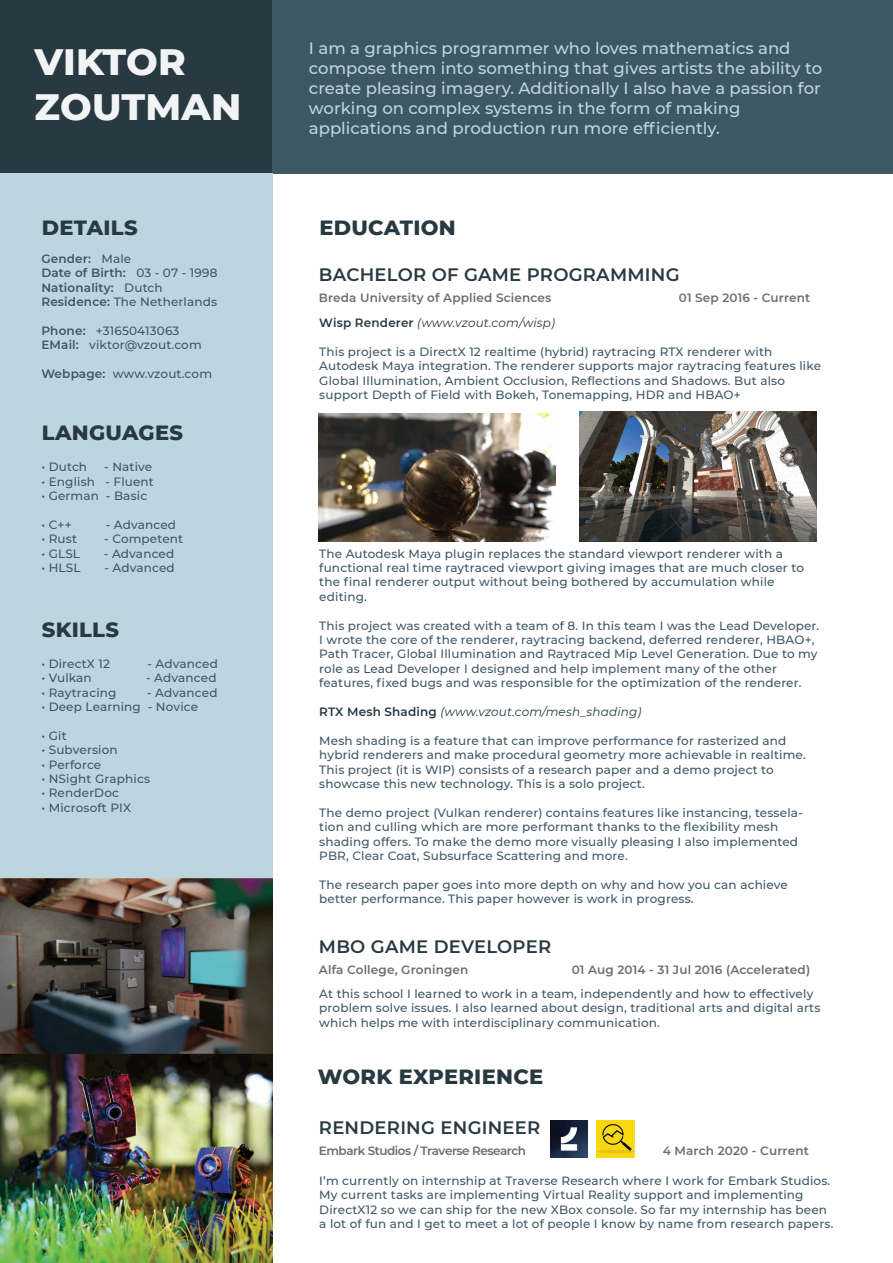
<style>
.page{position:relative;width:893px;height:1263px;background:#fff}
.page>*{position:absolute;margin:0;border:0;box-sizing:border-box;transform-origin:0 0}
.t1{font:800 37.5px/45px "Montserrat";letter-spacing:.005em;color:#f2f3f4}
.t2{font:800 21px "Montserrat";letter-spacing:.015em;color:#293941}
.t3{font:600 18px "Montserrat";letter-spacing:.015em;color:#293941}
.t4{font:500 16.5px/19.8px "Montserrat";color:#bdd5df}
.t5{font:500 12px/14.4px "Montserrat";letter-spacing:.015em;color:#3e5765}
.t6{font:600 12px "Montserrat";letter-spacing:.015em;color:#6c6d70}
.t7{font:600 12px/14.4px "Montserrat";letter-spacing:.015em;color:#3e5765}
.t8{font:italic 12px "Montserrat";letter-spacing:.015em;color:#293941}
.t9{font:600 12px "Montserrat";letter-spacing:-.04em;color:#6c6d70}
.s1{font-weight:500}
.s2{font-weight:600}
.s3{font-weight:600;font-style:normal}
</style>
<div class="page">
<div style="left:0;top:0;width:273px;height:174px;background:#293941"></div>
<div style="left:273px;top:0;width:620px;height:174px;background:#3e5765"></div>
<div style="left:0;top:174px;width:273px;height:1089px;background:#bdd5df"></div>
<img style="left:319px;top:413px;width:237px;height:128px">
<img style="left:580px;top:412px;width:237px;height:129px">
<img style="left:0;top:878px;width:273px;height:384px">
<img style="left:550px;top:1120px;width:38px;height:38px">
<img style="left:596px;top:1120px;width:39px;height:38px">
<h1 class="t1" style="left:35px;top:37px;width:208px">VIKTOR<br>ZOUTMAN</h1>
<h2 class="t2" style="left:42px;top:212px;width:97px">DETAILS</h2>
<p class="t7" style="left:41px;top:251px;width:177px">Gender: <span class="s1">Male<br></span>Date of Birth: <span class="s1">03 - 07 - 1998<br></span>Nationality: <span class="s1">Dutch<br></span>Residence: <span class="s1">The Netherlands</span></p>
<p class="t5" style="left:41px;top:323px;width:162px"><span class="s2">Phone:</span> +31650413063<br><span class="s2">EMail:</span> viktor@vzout.com</p>
<p class="t5" style="left:41px;top:366px;width:172px"><span class="s2">Webpage:</span> www.vzout.com</p>
<h2 class="t2" style="left:42px;top:417px;width:143px">LANGUAGES</h2>
<p class="t5" style="left:41px;top:459px;width:47px">• Dutch</p>
<p class="t5" style="left:104px;top:459px;width:50px">- Native</p>
<p class="t5" style="left:41px;top:474px;width:114px">• English - Fluent</p>
<p class="t5" style="left:41px;top:488px;width:107px">• German - Basic</p>
<p class="t5" style="left:41px;top:517px;width:32px">• C++</p>
<p class="t5" style="left:106px;top:517px;width:72px">- Advanced</p>
<p class="t5" style="left:41px;top:531px;width:37px">• Rust</p>
<p class="t5" style="left:104px;top:531px;width:80px">- Competent</p>
<p class="t5" style="left:41px;top:546px;width:40px">• GLSL</p>
<p class="t5" style="left:104px;top:546px;width:72px">- Advanced</p>
<p class="t5" style="left:41px;top:560px;width:41px">• HLSL</p>
<p class="t5" style="left:104px;top:560px;width:72px">- Advanced</p>
<h2 class="t2" style="left:42px;top:614px;width:79px">SKILLS</h2>
<p class="t5" style="left:41px;top:656px;width:70px">• DirectX 12</p>
<p class="t5" style="left:147px;top:656px;width:72px">- Advanced</p>
<p class="t5" style="left:41px;top:670px;width:52px">• Vulkan</p>
<p class="t5" style="left:146px;top:670px;width:72px">- Advanced</p>
<p class="t5" style="left:41px;top:685px;width:77px">• Raytracing</p>
<p class="t5" style="left:147px;top:685px;width:72px">- Advanced</p>
<p class="t5" style="left:41px;top:699px;width:158px">• Deep Learning - Novice</p>
<p class="t5" style="left:41px;top:728px;width:27px">• Git</p>
<p class="t5" style="left:41px;top:742px;width:78px">• Subversion</p>
<p class="t5" style="left:41px;top:757px;width:61px">• Perforce</p>
<p class="t5" style="left:41px;top:771px;width:110px">• NSight Graphics</p>
<p class="t5" style="left:41px;top:785px;width:79px">• RenderDoc</p>
<p class="t5" style="left:41px;top:800px;width:91px">• Microsoft PIX</p>
<p class="t4" style="left:309px;top:38px;width:515px">I am a graphics programmer who loves mathematics and compose them into something that gives artists the ability to create pleasing imagery. Additionally I also have a passion for working on complex systems in the form of making applications and production run more efficiently.</p>
<h2 class="t2" style="left:319px;top:212px;width:138px">EDUCATION</h2>
<h3 class="t3" style="left:319px;top:262px;width:362px">BACHELOR OF GAME PROGRAMMING</h3>
<p class="t6" style="left:319px;top:289px;width:234px">Breda University of Applied Sciences</p>
<p class="t6" style="left:679px;top:289px;width:133px">01 Sep 2016 - Current</p>
<p class="t8" style="left:319px;top:315px;width:237px"><span class="s3">Wisp Renderer</span> (www.vzout.com/wisp)</p>
<p class="t5" style="left:319px;top:344px;width:503px">This project is a DirectX 12 realtime (hybrid) raytracing RTX renderer with Autodesk Maya integration. The renderer supports major raytracing features like Global Illumination, Ambient Occlusion, Reflections and Shadows. But also support Depth of Field with Bokeh, Tonemapping, HDR and HBAO+</p>
<p class="t5" style="left:319px;top:546px;width:486px">The Autodesk Maya plugin replaces the standard viewport renderer with a functional real time raytraced viewport giving images that are much closer to the final renderer output without being bothered by accumulation while editing.</p>
<p class="t5" style="left:319px;top:618px;width:501px">This project was created with a team of 8. In this team I was the Lead Developer.<br>I wrote the core of the renderer, raytracing backend, deferred renderer, HBAO+, Path Tracer, Global Illumination and Raytraced Mip Level Generation. Due to my role as Lead Developer I designed and help implement many of the other features, fixed bugs and was responsible for the optimization of the renderer.</p>
<p class="t8" style="left:319px;top:703px;width:324px"><span class="s3">RTX Mesh Shading</span> (www.vzout.com/mesh_shading)</p>
<p class="t5" style="left:319px;top:733px;width:488px">Mesh shading is a feature that can improve performance for rasterized and hybrid renderers and make procedural geometry more achievable in realtime.<br>This project (it is WIP) consists of a research paper and a demo project to showcase this new technology. This is a solo project.</p>
<p class="t5" style="left:319px;top:805px;width:485px">The demo project (Vulkan renderer) contains features like instancing, tessela&shy;tion and culling which are more performant thanks to the flexibility mesh shading offers. To make the demo more visually pleasing I also implemented PBR, Clear Coat, Subsurface Scattering and more.</p>
<p class="t5" style="left:319px;top:877px;width:470px">The research paper goes into more depth on why and how you can achieve better performance. This paper however is work in progress.</p>
<h3 class="t3" style="left:319px;top:934px;width:234px">MBO GAME DEVELOPER</h3>
<p class="t6" style="left:319px;top:961px;width:151px">Alfa College, Groningen</p>
<p class="t6" style="left:572px;top:961px;width:240px">01 Aug 2014 - 31 Jul 2016 (Accelerated)</p>
<p class="t5" style="left:319px;top:986px;width:503px">At this school I learned to work in a team, independently and how to effectively problem solve issues. I also learned about design, traditional arts and digital arts which helps me with interdisciplinary communication.</p>
<h2 class="t2" style="left:318px;top:1061px;width:227px">WORK EXPERIENCE</h2>
<h3 class="t3" style="left:319px;top:1115px;width:223px">RENDERING ENGINEER</h3>
<p class="t9" style="left:319px;top:1142px;width:209px">Embark Studios / Traverse Research</p>
<p class="t6" style="left:663px;top:1142px;width:148px">4 March 2020 - Current</p>
<p class="t5" style="left:319px;top:1173px;width:516px">I’m currently on internship at Traverse Research where I work for Embark Studios.<br>My current tasks are implementing Virtual Reality support and implementing DirectX12 so we can ship for the new XBox console. So far my internship has been a lot of fun and I get to meet a lot of people I know by name from research papers.</p>
</div>
